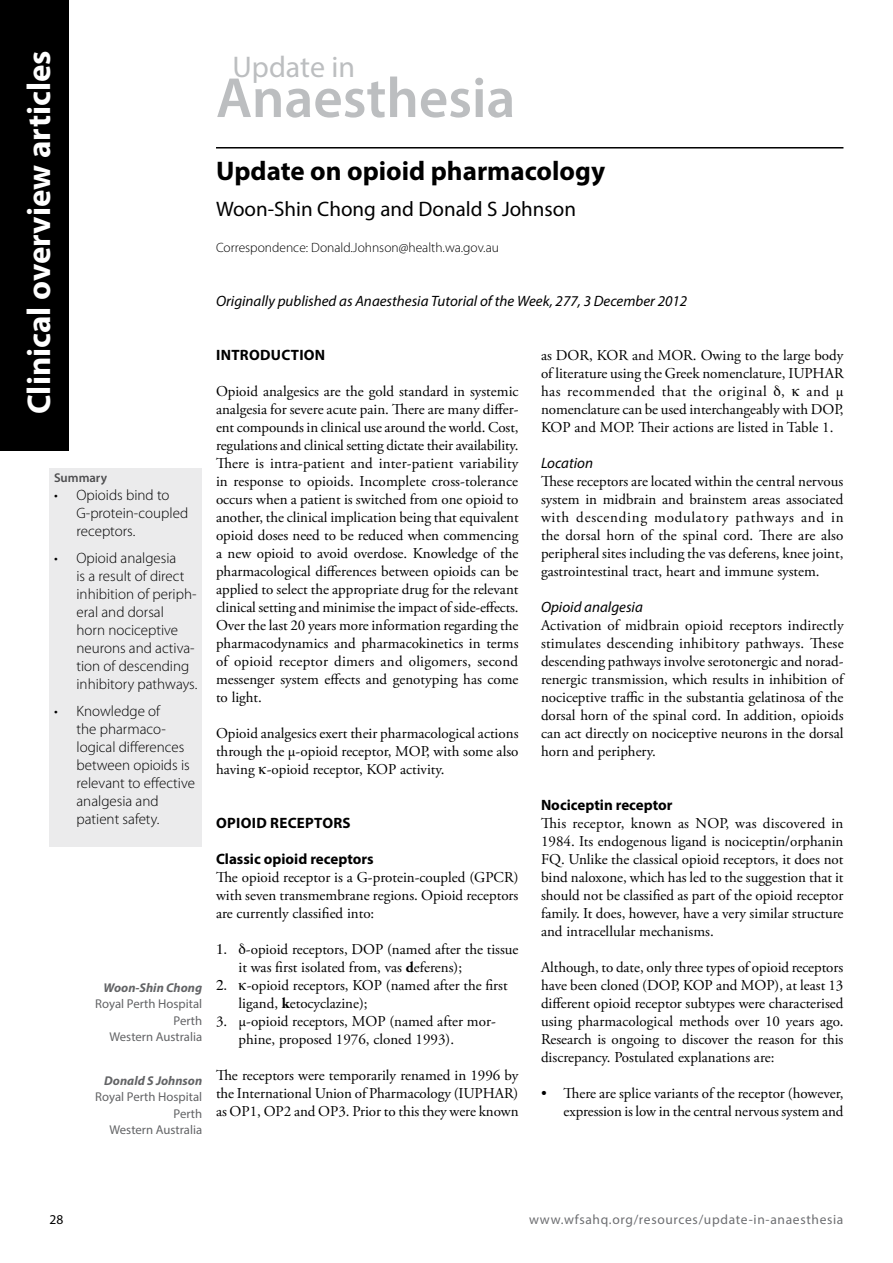
<style>
.page{position:relative;width:893px;height:1263px;background:#fff}
.page>*{position:absolute;margin:0;border:0;box-sizing:border-box;transform-origin:0 0}
.t1{font:600 57px "Myriad Pro";color:#bcbec0}
.t2{font:700 33px "Myriad Pro";color:#fff}
.t3{font:30px "Myriad Pro";color:#bcbec0}
.t4{font:700 27px "Myriad Pro";color:#000}
.t5{font:21px "Myriad Pro";color:#000}
.t6{font:15px/18px "Adobe Garamond Pro";color:#000;text-align:justify}
.t7{font:300 15px/18px "Myriad Pro";color:#000}
.t8{font:italic 15px "Myriad Pro";color:#000}
.t9{font:700 15px "Myriad Pro";color:#000}
.t10{font:700 15px "Myriad Pro";letter-spacing:.02em;color:#000}
.t11{font:13.5px "Myriad Pro";letter-spacing:.05em;color:#6d6e71}
.t12{font:300 13.5px "Myriad Pro";color:#000}
.t13{font:13.5px "Myriad Pro";color:#000}
.t14{font:12.75px/16.5px "Myriad Pro";color:#636466;text-align:right}
.t15{font:italic 700 12.75px "Myriad Pro";color:#636466}
.t16{font:600 12.75px "Myriad Pro";color:#4d4d4f}
.s1{font-weight:700}
</style>
<div class="page">
<hr style="left:216px;top:147px;width:627px;height:2px;background:#000">
<div style="left:50px;top:468px;width:152px;height:378px;background:#ebebec"></div>
<div style="left:0;top:0;width:68px;height:450px;background:#000"></div>
<h2 class="t2" style="left:18px;top:414px;width:365px;rotate:-90deg">Clinical overview articles</h2>
<p class="t16" style="left:54px;top:470px;width:55px">Summary</p>
<p class="t7" style="left:76px;top:486px;width:113px;text-indent:-22px">• Opioids bind to<br>G-protein-coupled receptors.</p>
<p class="t7" style="left:76px;top:549px;width:122px;text-indent:-22px">• Opioid analgesia<br>is a result of direct inhibition of periph&shy;eral and dorsal<br>horn nociceptive neurons and activa&shy;tion of descending inhibitory pathways.</p>
<p class="t7" style="left:76px;top:702px;width:120px;text-indent:-22px">• Knowledge of<br>the pharmaco&shy;logical differences between opioids is relevant to effective analgesia and patient safety.</p>
<p class="t15" style="left:104px;top:979px;width:100px">Woon-Shin Chong</p>
<p class="t14" style="left:95px;top:995px;width:108px">Royal Perth Hospital<br>Perth<br>Western Australia</p>
<p class="t15" style="left:104px;top:1072px;width:100px">Donald S Johnson</p>
<p class="t14" style="left:95px;top:1088px;width:108px">Royal Perth Hospital<br>Perth<br>Western Australia</p>
<h3 class="t3" style="left:232px;top:48px;width:124px">Update in</h3>
<h1 class="t1" style="left:216px;top:62px;width:301px">Anaesthesia</h1>
<h3 class="t4" style="left:216px;top:153px;width:391px">Update on opioid pharmacology</h3>
<h3 class="t5" style="left:216px;top:196px;width:362px">Woon-Shin Chong and Donald S Johnson</h3>
<p class="t12" style="left:216px;top:240px;width:284px">Correspondence: Donald.Johnson@health.wa.gov.au</p>
<p class="t8" style="left:216px;top:292px;width:473px">Originally published as Anaesthesia Tutorial of the Week, 277, 3 December 2012</p>
<p class="t10" style="left:216px;top:345px;width:111px">INTRODUCTION</p>
<p class="t6" style="left:216px;top:383px;width:304px">Opioid analgesics are the gold standard in systemic analgesia for severe acute pain. There are many differ&shy;ent compounds in clinical use around the world. Cost, regulations and clinical setting dictate their availability.<br>There is intra-patient and inter-patient variability in response to opioids. Incomplete cross-tolerance occurs when a patient is switched from one opioid to another, the clinical implication being that equivalent opioid doses need to be reduced when commencing a new opioid to avoid overdose. Knowledge of the pharmacological differences between opioids can be applied to select the appropriate drug for the relevant clinical setting and minimise the impact of side-effects.<br>Over the last 20 years more information regarding the pharmacodynamics and pharmacokinetics in terms of opioid receptor dimers and oligomers, second messenger system effects and genotyping has come to light.</p>
<p class="t6" style="left:216px;top:725px;width:304px">Opioid analgesics exert their pharmacological actions through the µ-opioid receptor, MOP, with some also having -opioid receptor, KOP activity.</p>
<p class="t10" style="left:216px;top:813px;width:136px">OPIOID RECEPTORS</p>
<p class="t9" style="left:216px;top:849px;width:159px">Classic opioid receptors</p>
<p class="t6" style="left:216px;top:869px;width:304px">The opioid receptor is a G-protein-coupled (GPCR) with seven transmembrane regions. Opioid receptors are currently classified into:</p>
<p class="t6" style="left:246px;top:941px;width:274px">-opioid receptors, DOP (named after the tissue</p>
<p class="t6" style="left:238px;top:959px;width:225px">it was first isolated from, vas <span class="s1">d</span>eferens);</p>
<p class="t6" style="left:247px;top:977px;width:262px">-opioid receptors, KOP (named after the first</p>
<p class="t6" style="left:238px;top:995px;width:131px">ligand, <span class="s1">k</span>etocyclazine);</p>
<p class="t6" style="left:238px;top:1013px;width:259px;text-indent:-22px">3. µ-opioid receptors, MOP (named after mor&shy;phine, proposed 1976, cloned 1993).</p>
<p class="t6" style="left:216px;top:1067px;width:304px">The receptors were temporarily renamed in 1996 by the International Union of Pharmacology (IUPHAR) as OP1, OP2 and OP3. Prior to this they were known</p>
<p class="t6" style="left:541px;top:347px;width:304px">as DOR, KOR and MOR. Owing to the large body of literature using the Greek nomenclature, IUPHAR has recommended that the original ,</p>
<p class="t6" style="left:541px;top:383px;width:304px;text-indent:266px">and µ nomenclature can be used interchangeably with DOP, KOP and MOP. Their actions are listed in Table 1.</p>
<p class="t8" style="left:541px;top:454px;width:54px">Location</p>
<p class="t6" style="left:541px;top:473px;width:304px">These receptors are located within the central nervous system in midbrain and brainstem areas associated with descending modulatory pathways and in the dorsal horn of the spinal cord. There are also peripheral sites including the vas deferens, knee joint, gastrointestinal tract, heart and immune system.</p>
<p class="t8" style="left:541px;top:598px;width:103px">Opioid analgesia</p>
<p class="t6" style="left:541px;top:617px;width:304px">Activation of midbrain opioid receptors indirectly stimulates descending inhibitory pathways. These descending pathways involve serotonergic and norad&shy;renergic transmission, which results in inhibition of nociceptive traffic in the substantia gelatinosa of the dorsal horn of the spinal cord. In addition, opioids can act directly on nociceptive neurons in the dorsal horn and periphery.</p>
<p class="t9" style="left:541px;top:795px;width:133px">Nociceptin receptor</p>
<p class="t6" style="left:541px;top:815px;width:304px">This receptor, known as NOP, was discovered in 1984. Its endogenous ligand is nociceptin/orphanin FQ. Unlike the classical opioid receptors, it does not bind naloxone, which has led to the suggestion that it should not be classified as part of the opioid receptor family. It does, however, have a very similar structure and intracellular mechanisms.</p>
<p class="t6" style="left:541px;top:959px;width:304px">Although, to date, only three types of opioid receptors have been cloned (DOP, KOP and MOP), at least 13 different opioid receptor subtypes were characterised using pharmacological methods over 10 years ago.<br>Research is ongoing to discover the reason for this discrepancy. Postulated explanations are:</p>
<p class="t6" style="left:541px;top:1085px;width:304px;text-align:right">• There are splice variants of the receptor (however, expression is low in the central nervous system and</p>
<p class="t13" style="left:50px;top:1211px;width:15px">28</p>
<p class="t11" style="left:529px;top:1211px;width:316px">www.wfsahq.org/resources/update-in-anaesthesia</p>
</div>
